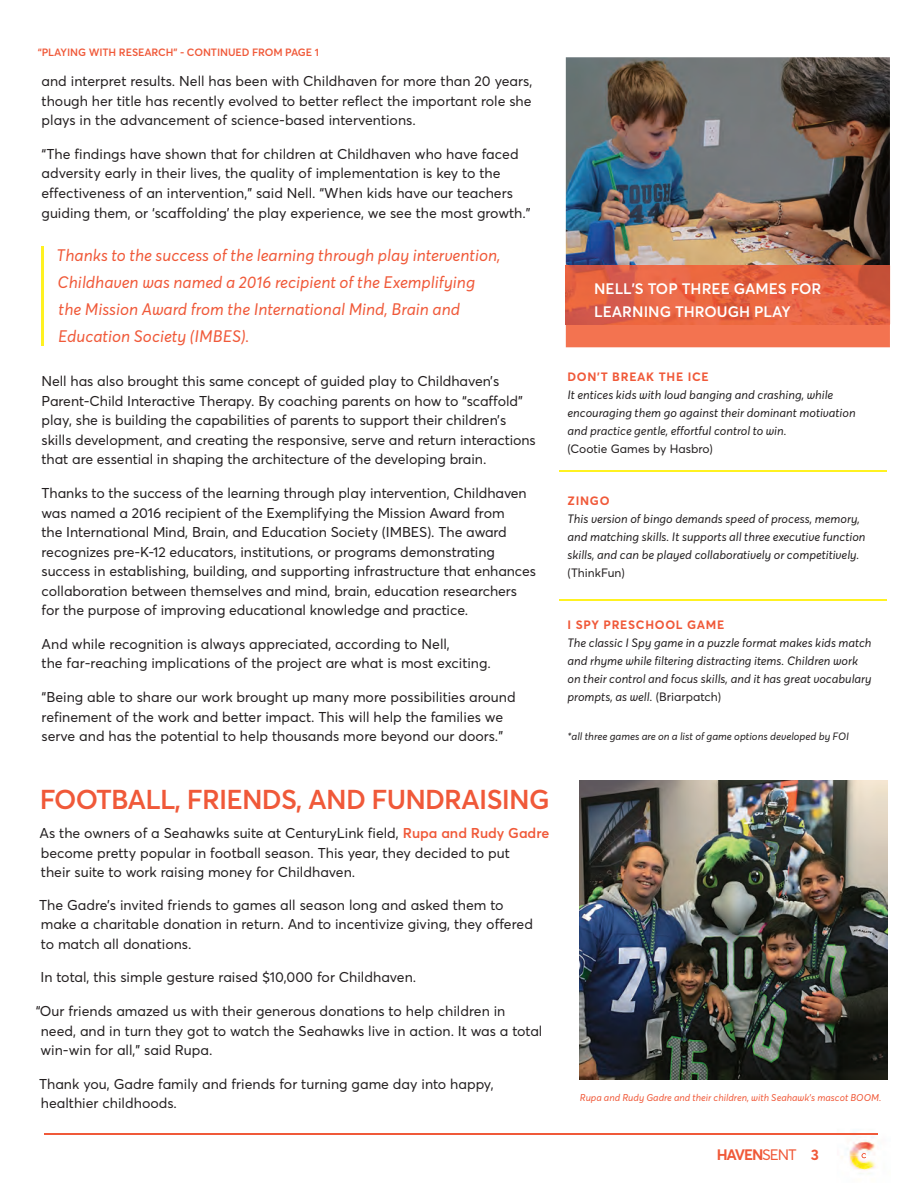
<style>
.page{position:relative;width:922px;height:1188px;background:#fff}
.page>*{position:absolute;margin:0;border:0;box-sizing:border-box;transform-origin:0 0}
.t1{font:600 27px "Averta";letter-spacing:-.03em;color:#f05939}
.t2{font:italic 16.5px/27px "Averta";color:#f05939}
.t3{font:600 15px/22.5px "Averta";color:#fff}
.t4{font:700 15px "Averta";letter-spacing:-.075em;color:#f05939}
.t5{font:14.1px/19.5px "Averta";letter-spacing:-.005em;color:#231f20}
.t6{font:italic 12px/18px "Averta";color:#231f20}
.t7{font:700 12px "Averta";letter-spacing:.06em;color:#f05939}
.t8{font:12px "Averta";color:#231f20}
.t9{font:italic 10.5px "Averta";color:#231f20}
.t10{font:600 10.5px "Averta";letter-spacing:-.01em;color:#f05939}
.t11{font:italic 9.75px "Averta";color:#f05939}
.s1{font-weight:600;color:#f05939}
.s2{font-style:normal}
.s3{font-weight:400}
</style>
<div class="page">
<img style="left:566px;top:57px;width:324px;height:208px">
<hr style="left:45px;top:1133px;width:832px;height:1px;background:#f05939">
<img style="left:837px;top:1133px;width:41px;height:41px">
<img style="left:837px;top:1133px;width:40px;height:1px">
<svg style="left:861px;top:1153px;width:5px;height:5px"></svg>
<hr style="left:41px;top:246px;width:3px;height:99px;background:#fff221">
<img style="left:579px;top:780px;width:308px;height:299px">
<hr style="left:559px;top:470px;width:327px;height:1px;background:#fff221">
<hr style="left:559px;top:599px;width:327px;height:1px;background:#fff221">
<div style="left:566px;top:324px;width:324px;height:23px;background:#f37350"></div>
<img style="left:566px;top:265px;width:324px;height:59px">
<p class="t10" style="left:38px;top:46px;width:283px">“PLAYING WITH RESEARCH” - CONTINUED FROM PAGE 1</p>
<p class="t5" style="left:42px;top:71px;width:492px;text-align:justify">and interpret results. Nell has been with Childhaven for more than 20 years, though her title has recently evolved to better reflect the important role she plays in the advancement of science-based interventions.</p>
<p class="t5" style="left:42px;top:144px;width:491px">“The findings have shown that for children at Childhaven who have faced adversity early in their lives, the quality of implementation is key to the effectiveness of an intervention,” said Nell. “When kids have our teachers guiding them, or ‘scaffolding’ the play experience, we see the most growth.”</p>
<p class="t2" style="left:57px;top:242px;width:445px">Thanks to the success of the learning through play intervention, Childhaven was named a 2016 recipient of the Exemplifying the Mission Award from the International Mind, Brain and Education Society (IMBES).</p>
<p class="t5" style="left:42px;top:371px;width:496px">Nell has also brought this same concept of guided play to Childhaven’s Parent-Child Interactive Therapy. By coaching parents on how to “scaffold” play, she is building the capabilities of parents to support their children’s skills development, and creating the responsive, serve and return interactions that are essential in shaping the architecture of the developing brain.</p>
<p class="t5" style="left:42px;top:483px;width:496px">Thanks to the success of the learning through play intervention, Childhaven was named a 2016 recipient of the Exemplifying the Mission Award from<br>the International Mind, Brain, and Education Society (IMBES). The award recognizes pre-K-12 educators, institutions, or programs demonstrating success in establishing, building, and supporting infrastructure that enhances collaboration between themselves and mind, brain, education researchers for the purpose of improving educational knowledge and practice.</p>
<p class="t5" style="left:42px;top:634px;width:451px">And while recognition is always appreciated, according to Nell,<br>the far-reaching implications of the project are what is most exciting.</p>
<p class="t5" style="left:42px;top:687px;width:475px">“Being able to share our work brought up many more possibilities around refinement of the work and better impact. This will help the families we serve and has the potential to help thousands more beyond our doors.”</p>
<h1 class="t1" style="left:40px;top:782px;width:511px">FOOTBALL, FRIENDS, AND FUNDRAISING</h1>
<p class="t5" style="left:40px;top:823px;width:511px">As the owners of a Seahawks suite at CenturyLink field, <span class="s1">Rupa and Rudy Gadre </span>become pretty popular in football season. This year, they decided to put<br>their suite to work raising money for Childhaven.</p>
<p class="t5" style="left:39px;top:894px;width:495px">The Gadre’s invited friends to games all season long and asked them to make a charitable donation in return. And to incentivize giving, they offered to match all donations.</p>
<p class="t5" style="left:40px;top:967px;width:377px">In total, this simple gesture raised $10,000 for Childhaven.</p>
<p class="t5" style="left:40px;top:1001px;width:503px;text-indent:-5px">“Our friends amazed us with their generous donations to help children in need, and in turn they got to watch the Seahawks live in action. It was a total win-win for all,” said Rupa.</p>
<p class="t5" style="left:39px;top:1074px;width:456px">Thank you, Gadre family and friends for turning game day into happy, healthier childhoods.</p>
<p class="t3" style="left:594px;top:278px;width:229px">NELL’S TOP THREE GAMES FOR<br>LEARNING THROUGH PLAY</p>
<p class="t7" style="left:567px;top:369px;width:143px">DON’T BREAK THE ICE</p>
<p class="t6" style="left:567px;top:386px;width:290px">It entices kids with loud banging and crashing, while encouraging them go against their dominant motivation and practice gentle, effortful control to win.</p>
<p class="t8" style="left:567px;top:441px;width:147px">(Cootie Games by Hasbro)</p>
<p class="t7" style="left:567px;top:493px;width:43px">ZINGO</p>
<p class="t6" style="left:567px;top:510px;width:299px">This version of bingo demands speed of process, memory, and matching skills. It supports all three executive function skills, and can be played collaboratively or competitively.</p>
<p class="t8" style="left:567px;top:565px;width:59px">(ThinkFun)</p>
<p class="t7" style="left:567px;top:616px;width:158px">I SPY PRESCHOOL GAME</p>
<p class="t6" style="left:567px;top:634px;width:306px">The classic I Spy game in a puzzle format makes kids match and rhyme while filtering distracting items. Children work on their control and focus skills, and it has great vocabulary prompts, as well<span class="s2">. (Briarpatch)</span></p>
<p class="t9" style="left:567px;top:730px;width:283px">*all three games are on a list of game options developed by FOI</p>
<p class="t11" style="left:579px;top:1091px;width:303px">Rupa and Rudy Gadre and their children, with Seahawk’s mascot BOOM.</p>
<p class="t4" style="left:717px;top:1145px;width:103px">HAVEN<span class="s3">SENT</span> 3</p>
</div>
